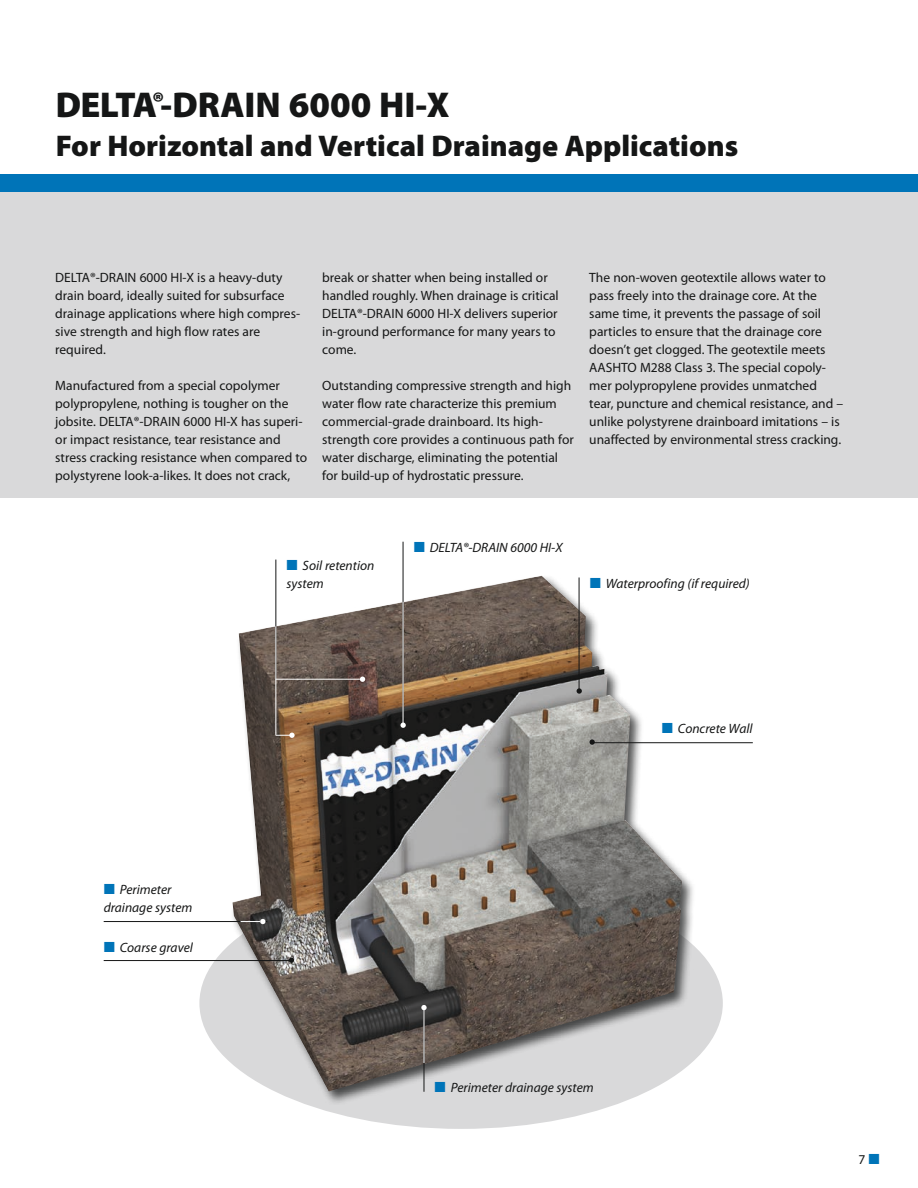
<style>
.page{position:relative;width:918px;height:1188px;background:#fff}
.page>*{position:absolute;margin:0;border:0;box-sizing:border-box;transform-origin:0 0}
.t1{font:900 36px "Myriad Pro Doerken";color:#151616}
.t2{font:900 30px "Myriad Pro Doerken";color:#151616}
.Dörken_Copy{font:13.5px/18px "Myriad Pro Doerken";color:#151616}
.t3{font:italic 13.5px/18px "Myriad Pro Doerken";color:#151616}
.s1{font-family:"Delta Myriad Pro"}
.s2{font-style:normal;color:#0074b8}
.s3{color:#0074b8}
</style>
<div class="page">
<div style="left:199px;top:878px;width:524px;height:251px;background:#d9d9da;border-radius:50%"></div>
<div style="left:0;top:174px;width:918px;height:18px;background:#0074b8"></div>
<div style="left:0;top:192px;width:918px;height:306px;background:#d9d9da"></div>
<div style="left:230px;top:576px;width:466px;height:529px;background:#151616;opacity:.75"></div>
<img style="left:233px;top:576px;width:449px;height:515px">
<hr style="left:104px;top:960px;width:188px;height:1px;background:#151616">
<hr style="left:424px;top:1007px;width:1px;height:85px;background:#151616">
<hr style="left:104px;top:921px;width:163px;height:1px;background:#151616">
<svg style="left:241px;top:919px;width:24px;height:5px"></svg>
<svg style="left:289px;top:958px;width:5px;height:5px"></svg>
<hr style="left:275px;top:560px;width:1px;height:120px;background:#151616">
<hr style="left:579px;top:578px;width:1px;height:114px;background:#151616">
<hr style="left:403px;top:542px;width:1px;height:184px;background:#151616">
<svg style="left:275px;top:733px;width:20px;height:5px"></svg>
<hr style="left:275px;top:679px;width:85px;height:1px;background:#fff">
<svg style="left:400px;top:723px;width:6px;height:5px"></svg>
<hr style="left:275px;top:626px;width:1px;height:109px;background:#fff">
<hr style="left:403px;top:602px;width:1px;height:122px;background:#fff">
<svg style="left:360px;top:677px;width:5px;height:5px"></svg>
<svg style="left:577px;top:688px;width:5px;height:6px"></svg>
<svg style="left:344px;top:945px;width:6px;height:5px"></svg>
<svg style="left:421px;top:1005px;width:6px;height:5px"></svg>
<hr style="left:424px;top:1007px;width:1px;height:56px;background:#fff">
<hr style="left:591px;top:742px;width:162px;height:1px;background:#151616">
<svg style="left:590px;top:739px;width:5px;height:6px"></svg>
<p class="t1" style="left:56px;top:81px;width:395px"><span class="s1">DELTA®-D</span>RAIN 6000 HI-X</p>
<p class="t2" style="left:56px;top:126px;width:684px">For Horizontal and Vertical Drainage Applications</p>
<p class="Dörken_Copy" style="left:55px;top:268px;width:246px">DELTA®-DRAIN 6000 HI-X is a heavy-duty drain board, ideally suited for subsurface drainage applications where high compres&shy;sive strength and high flow rates are required.</p>
<p class="Dörken_Copy" style="left:55px;top:376px;width:254px">Manufactured from a special copolymer polypropylene, nothing is tougher on the jobsite. DELTA®-DRAIN 6000 HI-X has superi&shy;or impact resistance, tear resistance and stress cracking resistance when compared to polystyrene look-a-likes. It does not crack,</p>
<p class="Dörken_Copy" style="left:322px;top:268px;width:238px">break or shatter when being installed or handled roughly. When drainage is critical DELTA®-DRAIN 6000 HI-X delivers superior in-ground performance for many years to come.</p>
<p class="Dörken_Copy" style="left:322px;top:376px;width:253px">Outstanding compressive strength and high water flow rate characterize this premium commercial-grade drainboard. Its high&shy;strength core provides a continuous path for water discharge, eliminating the potential for build-up of hydrostatic pressure.</p>
<p class="Dörken_Copy" style="left:589px;top:268px;width:255px">The non-woven geotextile allows water to pass freely into the drainage core. At the same time, it prevents the passage of soil particles to ensure that the drainage core doesn’t get clogged. The geotextile meets AASHTO M288 Class 3. The special copoly&shy;mer polypropylene provides unmatched tear, puncture and chemical resistance, and – unlike polystyrene drainboard imitations – is unaffected by environmental stress cracking.</p>
<p class="t3" style="left:286px;top:556px;width:89px"><span class="s2">■</span> Soil retention system</p>
<p class="t3" style="left:414px;top:538px;width:150px"><span class="s2">■</span> DELTA®-DRAIN 6000 HI-X</p>
<p class="t3" style="left:590px;top:574px;width:162px"><span class="s2">■</span> Waterproofing (if required)</p>
<p class="t3" style="left:662px;top:719px;width:92px"><span class="s2">■</span> Concrete Wall</p>
<p class="t3" style="left:104px;top:881px;width:90px"><span class="s2">■</span> Perimeter drainage system</p>
<p class="t3" style="left:104px;top:938px;width:91px"><span class="s2">■</span> Coarse gravel</p>
<p class="t3" style="left:435px;top:1078px;width:161px"><span class="s2">■</span> Perimeter drainage system</p>
<p class="Dörken_Copy" style="left:858px;top:1150px;width:23px">7<span class="s3">■</span></p>
</div>
